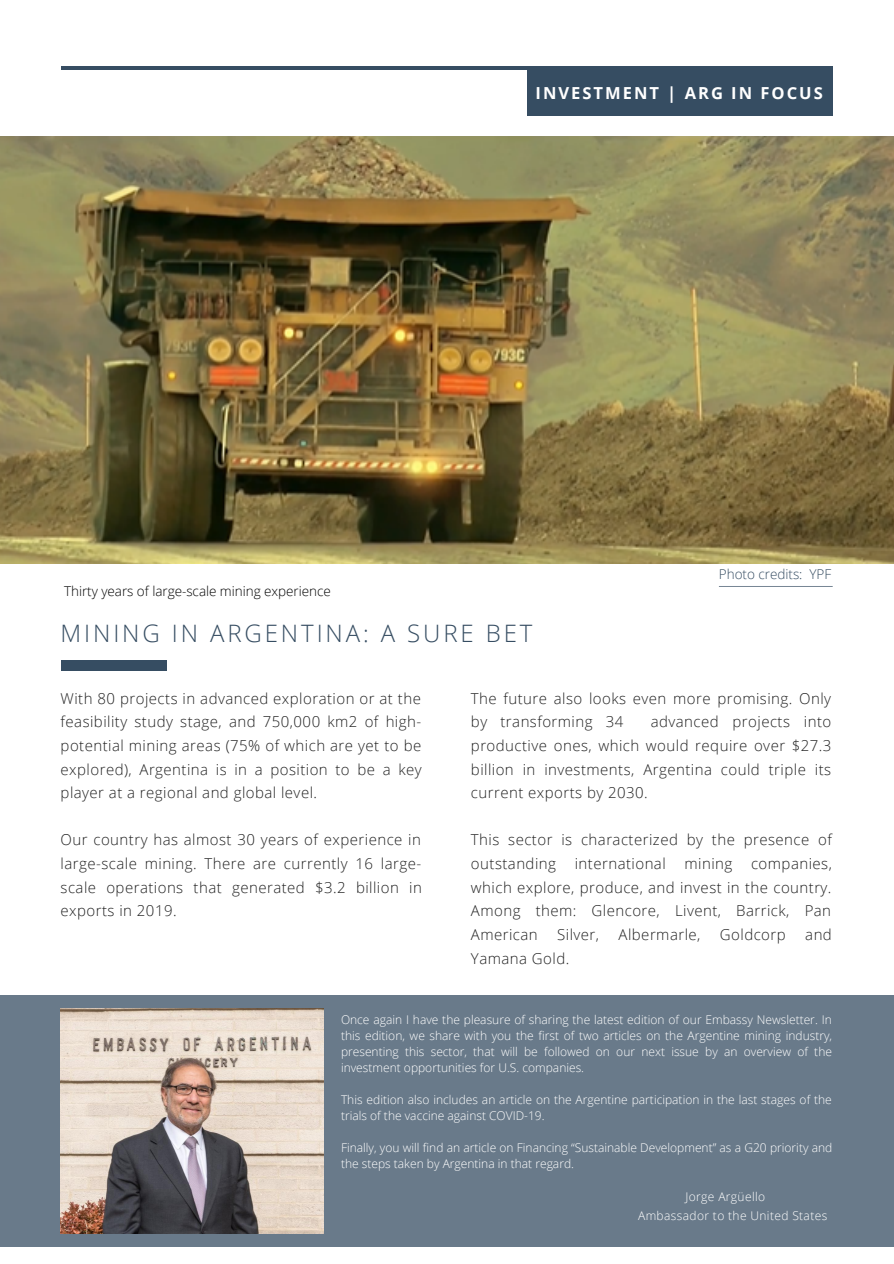
<style>
.page{position:relative;width:894px;height:1264px;background:#fff}
.page>*{position:absolute;margin:0;border:0;box-sizing:border-box;transform-origin:0 0}
.t1{font:300 24px "Open Sans";letter-spacing:.12em;color:#364d62}
.t2{font:700 16.5px "Open Sans";letter-spacing:.12em;color:#fff}
.t3{font:300 15px/23.7px "Open Sans";letter-spacing:.03em;color:#222;text-align:justify}
.t4{font:300 13.5px "Open Sans";letter-spacing:-.005em;color:#000}
.t5{font:300 13.5px "Open Sans";color:#364d62}
.t6{font:300 12px/16px "Open Sans";color:#fff}
.t7{font:300 12px/18.6px "Open Sans";letter-spacing:.03em;color:#fff}
</style>
<div class="page">
<hr style="left:61px;top:66px;width:771px;height:4px;background:#364d62">
<div style="left:0;top:995px;width:893px;height:252px;background:#697a8a"></div>
<img style="left:61px;top:1008px;width:262px;height:225px">
<div style="left:527px;top:69px;width:305px;height:47px;background:#364d62"></div>
<div style="left:61px;top:660px;width:105px;height:10px;background:#364d62"></div>
<img style="left:0;top:137px;width:893px;height:426px">
<svg style="left:718px;top:586px;width:114px;height:1px"></svg>
<p class="t2" style="left:535px;top:81px;width:289px">INVESTMENT | ARG IN FOCUS</p>
<p class="t4" style="left:64px;top:581px;width:268px">Thirty years of large-scale mining experience</p>
<h1 class="t1" style="left:61px;top:616px;width:473px">MINING IN ARGENTINA: A SURE BET</h1>
<p class="t5" style="left:718px;top:565px;width:114px">Photo credits: YPF</p>
<p class="t3" style="left:61px;top:686px;width:362px">With 80 projects in advanced exploration or at the feasibility study stage, and 750,000 km2 of high&shy;potential mining areas (75% of which are yet to be explored), Argentina is in a position to be a key player at a regional and global level.</p>
<p class="t3" style="left:61px;top:827px;width:362px">Our country has almost 30 years of experience in large-scale mining. There are currently 16 large&shy;scale operations that generated $3.2 billion in exports in 2019.</p>
<p class="t3" style="left:471px;top:686px;width:361px">The future also looks even more promising. Only by transforming 34</p>
<p class="t3" style="left:471px;top:709px;width:362px;text-indent:180px">advanced projects into productive ones, which would require over $27.3 billion in investments, Argentina could triple its current exports by 2030.</p>
<p class="t3" style="left:471px;top:827px;width:362px">This sector is characterized by the presence of outstanding international mining companies, which explore, produce, and invest in the country.<br>Among them: Glencore, Livent, Barrick, Pan American</p>
<p class="t3" style="left:557px;top:922px;width:43px">Silver,</p>
<p class="t3" style="left:618px;top:922px;width:83px">Albermarle,</p>
<p class="t3" style="left:719px;top:922px;width:67px">Goldcorp</p>
<p class="t3" style="left:805px;top:922px;width:28px">and</p>
<p class="t3" style="left:471px;top:946px;width:100px">Yamana Gold.</p>
<p class="t6" style="left:341px;top:1011px;width:492px;text-align:justify">Once again I have the pleasure of sharing the latest edition of our Embassy Newsletter. In this edition, we share with you the first of two articles on the Argentine mining industry, presenting this sector, that will be followed on our next issue by an overview of the investment opportunities for U.S. companies.</p>
<p class="t6" style="left:341px;top:1091px;width:492px">This edition also includes an article on the Argentine participation in the last stages of the trials of the vaccine against COVID-19.</p>
<p class="t6" style="left:341px;top:1139px;width:492px">Finally, you will find an article on Financing “Sustainable Development” as a G20 priority and the steps taken by Argentina in that regard.</p>
<p class="t7" style="left:638px;top:1187px;width:191px;text-indent:47px">Jorge Argüello<br>Ambassador to the United States</p>
</div>
